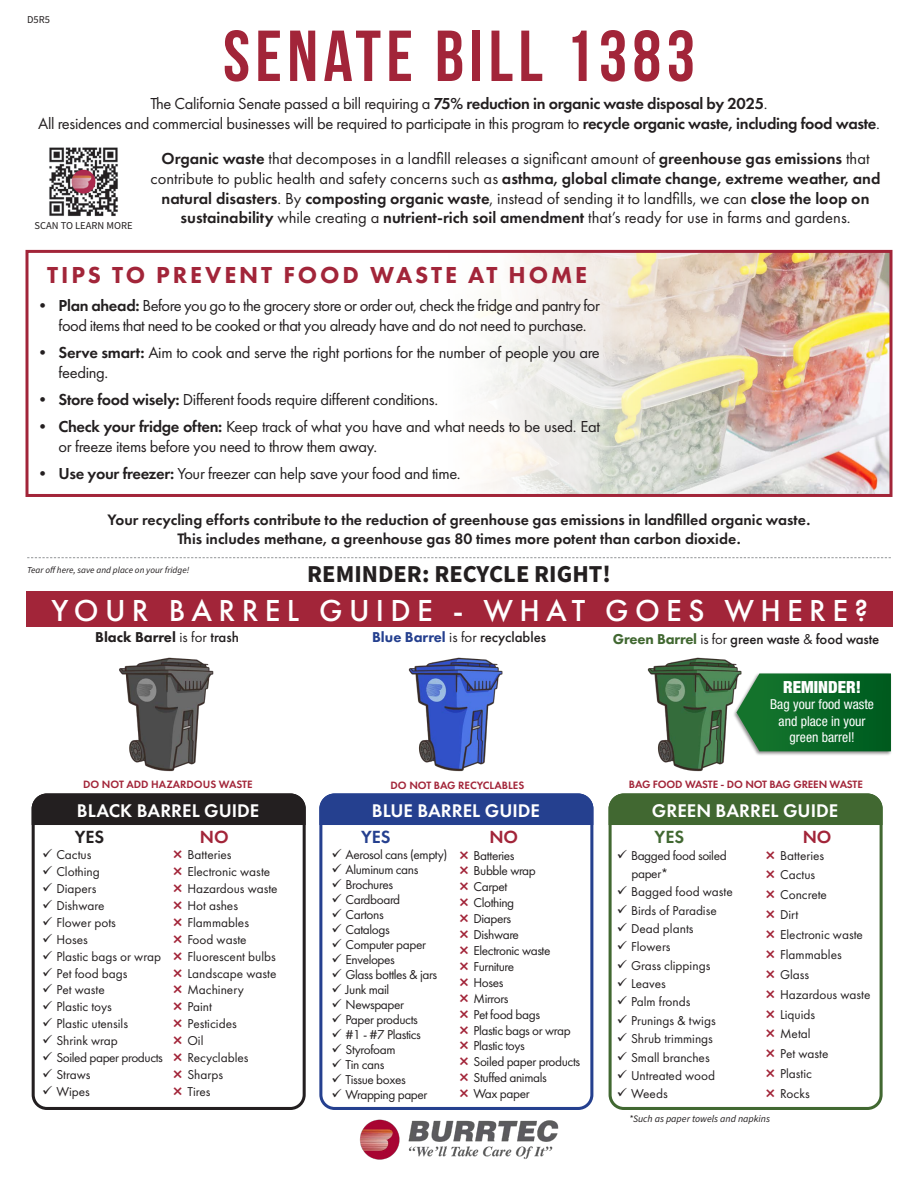
<style>
.page{position:relative;width:918px;height:1188px;background:#fff}
.page>*{position:absolute;margin:0;border:0;box-sizing:border-box;transform-origin:0 0}
.t1{font:700 72px "Bebas Neue";letter-spacing:.075em;color:#a22539}
.t2{font:500 31.5px "Futura PT";letter-spacing:.2em;color:#fff}
.t3{font:700 24.3px "Source Sans Pro";color:#231f20}
.t4{font:800 24px "Futura PT";letter-spacing:.12em;color:#a22539}
.t5{font:600 19.05px "Futura PT";color:#fff}
.t6{font:600 18.3px "Futura PT";color:#a22539}
.t7{font:600 18.3px "Futura PT";color:#231f20}
.t8{font:600 18.3px "Futura PT";color:#25408f}
.t9{font:600 18.3px "Futura PT";color:#416831}
.t10{font:900 condensed 16.8px "Helvetica Neue LT Std";color:#fff}
.t11{font:16.5px/19.8px "Futura PT";letter-spacing:-.02em;color:#231f20}
.t12{font:16.5px/19.8px "Futura PT";color:#231f20;text-align:center}
.t13{font:600 15.75px/18.9px "Futura PT";color:#231f20;text-align:center}
.t14{font:500 14.85px "Futura PT";letter-spacing:-.01em;color:#231f20}
.t15{font:800 14.85px "Futura PT";color:#231f20}
.t16{font:condensed 13.65px/16.5px "Helvetica Neue LT Std";color:#fff;text-align:center}
.t17{font:13.35px/17px "Futura PT";color:#231f20}
.t18{font:13.35px/15.9px "Futura PT";letter-spacing:-.03em;color:#231f20}
.t19{font:600 11.1px "Futura PT";letter-spacing:-.01em;color:#a22539}
.t20{font:10.5px "Source Sans Pro";color:#231f20}
.t21{font:italic 9.9px "Source Sans Pro";color:#231f20}
.t22{font:italic 9.15px "Source Sans Pro";color:#231f20}
.s1{font-weight:600}
.s2{font-weight:400}
.s3{font-weight:500}
.s4{font-weight:800;color:#25408f}
.s5{font-weight:800;color:#416831}
</style>
<div class="page">
<img style="left:479px;top:254px;width:409px;height:239px">
<img style="left:359px;top:1119px;width:200px;height:41px">
<div style="left:26px;top:250px;width:866px;height:247px;border:3px solid #a22539"></div>
<div style="left:732px;top:672px;width:161px;height:83px;background:#231f20;opacity:.5"></div>
<svg style="left:770px;top:673px;width:121px;height:78px;background:#086726"></svg>
<div style="left:32px;top:793px;width:274px;height:317px;border:3px solid #231f20;border-radius:14px"></div>
<div style="left:319px;top:793px;width:274px;height:317px;border:3px solid #25408f;border-radius:14px"></div>
<div style="left:609px;top:793px;width:274px;height:317px;border:3px solid #416831;border-radius:14px"></div>
<svg style="left:31px;top:793px;width:275px;height:34px;background:#333031"></svg>
<svg style="left:319px;top:793px;width:275px;height:34px;background:#354e97"></svg>
<svg style="left:608px;top:793px;width:275px;height:34px;background:#4f7340"></svg>
<div style="left:26px;top:591px;width:866px;height:36px;background:#a22539"></div>
<img style="left:119px;top:657px;width:95px;height:115px">
<img style="left:408px;top:657px;width:95px;height:115px">
<img style="left:647px;top:657px;width:123px;height:115px">
<svg style="left:27px;top:557px;width:864px;height:1px"></svg>
<img style="left:49px;top:147px;width:69px;height:69px">
<p class="t20" style="left:27px;top:13px;width:24px">D5R5</p>
<h1 class="t1" style="left:223px;top:17px;width:473px">SENATE BILL 1383</h1>
<p class="t11" style="left:38px;top:93px;width:843px;text-align:center">The California Senate passed a bill requiring a <span class="s1">75% reduction in organic waste disposal by 2025</span>.<br>All residences and commercial businesses will be required to participate in this program to <span class="s1">recycle organic waste, including food waste</span>.</p>
<p class="t20" style="left:35px;top:218px;width:99px">SCAN TO LEARN MORE</p>
<p class="t12" style="left:151px;top:149px;width:732px"><span class="s1">Organic waste</span> that decomposes in a landfill releases a significant amount of <span class="s1">greenhouse gas emissions</span> that contribute to public health and safety concerns such as <span class="s1">asthma, global climate change, extreme weather, and natural disasters</span>. By <span class="s1">composting organic waste</span>, instead of sending it to landfills, we can <span class="s1">close the loop on sustainability</span> while creating a <span class="s1">nutrient-rich soil amendment</span> that’s ready for use in farms and gardens.</p>
<h3 class="t4" style="left:47px;top:260px;width:542px">TIPS TO PREVENT FOOD WASTE AT HOME</h3>
<p class="t11" style="left:59px;top:296px;width:543px;text-indent:-24px">• <span class="s1">Plan ahead:</span> Before you go to the grocery store or order out, check the fridge and pantry for food items that need to be cooked or that you already have and do not need to purchase.</p>
<p class="t11" style="left:59px;top:342px;width:543px;text-indent:-24px">• <span class="s1">Serve smart:</span> Aim to cook and serve the right portions for the number of people you are feeding.</p>
<p class="t11" style="left:35px;top:389px;width:405px">• <span class="s1">Store food wisely:</span> Different foods require different conditions.</p>
<p class="t11" style="left:59px;top:416px;width:543px;text-indent:-24px">• <span class="s1">Check your fridge often:</span> Keep track of what you have and what needs to be used. Eat or freeze items before you need to throw them away.</p>
<p class="t11" style="left:35px;top:463px;width:428px">• <span class="s1">Use your freezer:</span> Your freezer can help save your food and time.</p>
<p class="t13" style="left:108px;top:510px;width:705px">Your recycling efforts contribute to the reduction of greenhouse gas emissions in landfilled organic waste.<br>This includes methane, a greenhouse gas 80 times more potent than carbon dioxide.</p>
<p class="t22" style="left:27px;top:563px;width:164px">Tear off here, save and place on your fridge!</p>
<h3 class="t3" style="left:307px;top:557px;width:305px">REMINDER: RECYCLE RIGHT!</h3>
<h2 class="t2" style="left:52px;top:591px;width:818px">YOUR BARREL GUIDE - WHAT GOES WHERE?</h2>
<p class="t15" style="left:95px;top:628px;width:145px">Black Barrel <span class="s2">is for</span> <span class="s3">trash</span></p>
<p class="t14" style="left:372px;top:628px;width:176px"><span class="s4">Blue Barrel</span> <span class="s2">is for</span> recyclables</p>
<p class="t14" style="left:613px;top:630px;width:268px"><span class="s5">Green Barrel</span> <span class="s2">is for</span> green waste <span class="s2">&amp;</span> food waste</p>
<p class="t10" style="left:783px;top:677px;width:79px">REMINDER!</p>
<p class="t16" style="left:770px;top:696px;width:105px">Bag your food waste and place in your green barrel!</p>
<p class="t19" style="left:83px;top:778px;width:171px">DO NOT ADD HAZARDOUS WASTE</p>
<p class="t19" style="left:391px;top:778px;width:135px">DO NOT BAG RECYCLABLES</p>
<p class="t19" style="left:629px;top:777px;width:235px">BAG FOOD WASTE - DO NOT BAG GREEN WASTE</p>
<p class="t5" style="left:77px;top:798px;width:184px">BLACK BARREL GUIDE</p>
<p class="t5" style="left:372px;top:798px;width:170px">BLUE BARREL GUIDE</p>
<p class="t5" style="left:652px;top:798px;width:188px">GREEN BARREL GUIDE</p>
<p class="t7" style="left:75px;top:826px;width:31px">YES</p>
<p class="t6" style="left:200px;top:826px;width:30px">NO</p>
<p class="t8" style="left:361px;top:826px;width:31px">YES</p>
<p class="t6" style="left:489px;top:826px;width:30px">NO</p>
<p class="t9" style="left:655px;top:826px;width:31px">YES</p>
<p class="t6" style="left:803px;top:826px;width:30px">NO</p>
<p class="t17" style="left:42px;top:846px;width:51px">✓ Cactus</p>
<p class="t17" style="left:42px;top:863px;width:59px">✓ Clothing</p>
<p class="t17" style="left:42px;top:880px;width:56px">✓ Diapers</p>
<p class="t17" style="left:42px;top:897px;width:64px">✓ Dishware</p>
<p class="t17" style="left:42px;top:914px;width:75px">✓ Flower pots</p>
<p class="t17" style="left:42px;top:931px;width:47px">✓ Hoses</p>
<p class="t17" style="left:42px;top:948px;width:120px">✓ Plastic bags or wrap</p>
<p class="t17" style="left:42px;top:965px;width:87px">✓ Pet food bags</p>
<p class="t17" style="left:42px;top:982px;width:64px">✓ Pet waste</p>
<p class="t17" style="left:42px;top:998px;width:71px">✓ Plastic toys</p>
<p class="t17" style="left:42px;top:1015px;width:87px">✓ Plastic utensils</p>
<p class="t17" style="left:42px;top:1032px;width:77px">✓ Shrink wrap</p>
<p class="t18" style="left:42px;top:1050px;width:122px">✓ Soiled paper products</p>
<p class="t17" style="left:42px;top:1066px;width:50px">✓ Straws</p>
<p class="t17" style="left:42px;top:1083px;width:49px">✓ Wipes</p>
<p class="t18" style="left:331px;top:847px;width:118px">✓ Aerosol cans (empty)</p>
<p class="t18" style="left:331px;top:862px;width:88px">✓ Aluminum cans</p>
<p class="t18" style="left:331px;top:877px;width:63px">✓ Brochures</p>
<p class="t18" style="left:331px;top:892px;width:70px">✓ Cardboard</p>
<p class="t18" style="left:331px;top:907px;width:54px">✓ Cartons</p>
<p class="t18" style="left:331px;top:922px;width:60px">✓ Catalogs</p>
<p class="t18" style="left:331px;top:937px;width:96px">✓ Computer paper</p>
<p class="t18" style="left:331px;top:952px;width:65px">✓ Envelopes</p>
<p class="t18" style="left:331px;top:967px;width:107px">✓ Glass bottles &amp; jars</p>
<p class="t18" style="left:331px;top:982px;width:59px">✓ Junk mail</p>
<p class="t18" style="left:331px;top:997px;width:74px">✓ Newspaper</p>
<p class="t18" style="left:331px;top:1012px;width:88px">✓ Paper products</p>
<p class="t18" style="left:331px;top:1027px;width:91px">✓ #1 - #7 Plastics</p>
<p class="t18" style="left:331px;top:1042px;width:66px">✓ Styrofoam</p>
<p class="t17" style="left:331px;top:1056px;width:54px">✓ Tin cans</p>
<p class="t18" style="left:331px;top:1072px;width:76px">✓ Tissue boxes</p>
<p class="t18" style="left:331px;top:1087px;width:98px">✓ Wrapping paper</p>
<p class="t18" style="left:632px;top:846px;width:97px;line-height:18.3px;text-indent:-15px">✓ Bagged food soiled paper*</p>
<p class="t17" style="left:617px;top:883px;width:118px">✓ Bagged food waste</p>
<p class="t17" style="left:617px;top:902px;width:101px">✓ Birds of Paradise</p>
<p class="t17" style="left:617px;top:920px;width:78px">✓ Dead plants</p>
<p class="t17" style="left:617px;top:938px;width:55px">✓ Flowers</p>
<p class="t17" style="left:617px;top:957px;width:95px">✓ Grass clippings</p>
<p class="t17" style="left:617px;top:975px;width:51px">✓ Leaves</p>
<p class="t17" style="left:617px;top:994px;width:75px">✓ Palm fronds</p>
<p class="t17" style="left:617px;top:1012px;width:100px">✓ Prunings &amp; twigs</p>
<p class="t17" style="left:617px;top:1030px;width:98px">✓ Shrub trimmings</p>
<p class="t17" style="left:617px;top:1049px;width:94px">✓ Small branches</p>
<p class="t17" style="left:617px;top:1067px;width:100px">✓ Untreated wood</p>
<p class="t17" style="left:617px;top:1085px;width:52px">✓ Weeds</p>
<p class="t17" style="left:187px;top:846px;width:92px">Batteries<br>Electronic waste<br>Hazardous waste<br>Hot ashes<br>Flammables<br>Food waste<br>Fluorescent bulbs<br>Landscape waste<br>Machinery<br>Paint<br>Pesticides<br>Oil<br>Recyclables<br>Sharps<br>Tires</p>
<p class="t17" style="left:780px;top:845px;width:92px;line-height:20px">Batteries<br>Cactus<br>Concrete<br>Dirt<br>Electronic waste<br>Flammables<br>Glass<br>Hazardous waste<br>Liquids<br>Metal<br>Pet waste<br>Plastic<br>Rocks</p>
<p class="t18" style="left:474px;top:847px;width:108px">Batteries<br>Bubble wrap<br>Carpet<br>Clothing<br>Diapers<br>Dishware<br>Electronic waste<br>Furniture<br>Hoses<br>Mirrors<br>Pet food bags<br>Plastic bags or wrap<br>Plastic toys<br>Soiled paper products<br>Stuffed animals<br>Wax paper</p>
<p class="t21" style="left:629px;top:1112px;width:143px">*Such as paper towels and napkins</p>
</div>
